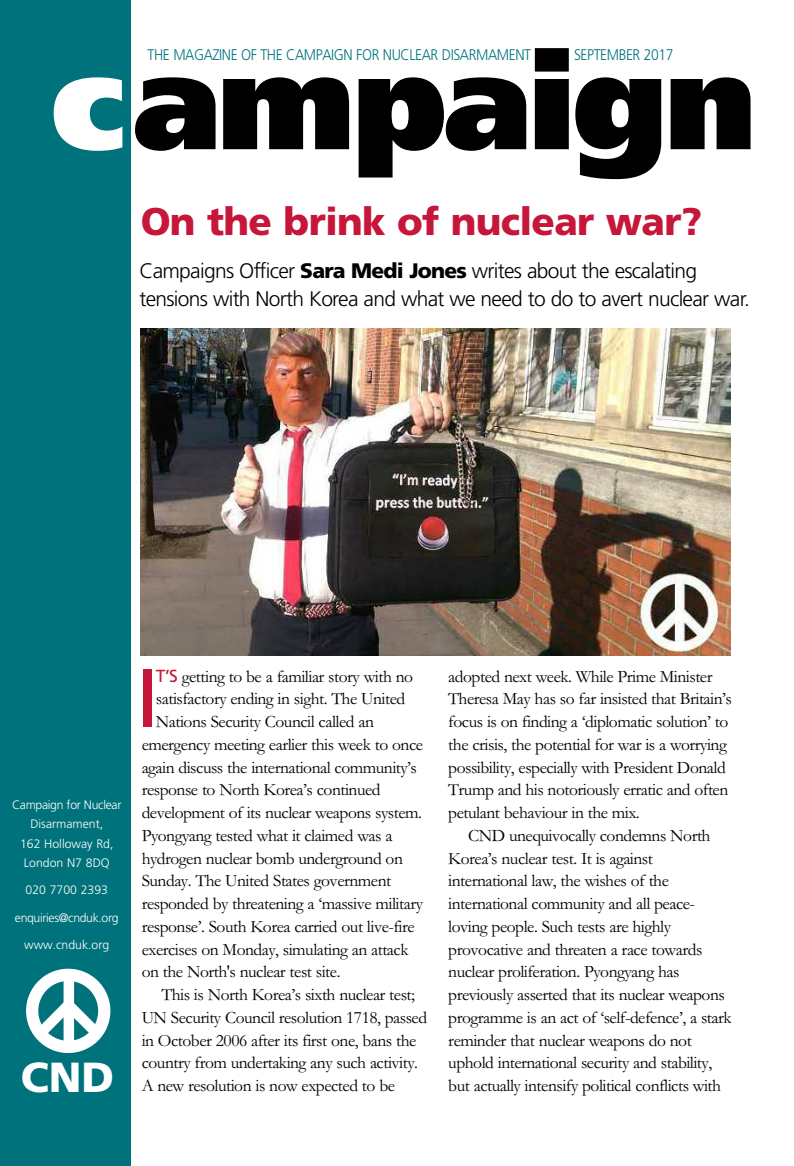
<style>
.page{position:relative;width:794px;height:1166px;background:#fff}
.page>*{position:absolute;margin:0;border:0;box-sizing:border-box;transform-origin:0 0}
.t1{font:900 134.75px "Frutiger";letter-spacing:-.02em;color:#000}
.t2{font:82.6px "Frutiger";color:#c61639}
.t3{font:900 42px "Frutiger";color:#fff}
.t4{font:900 38.5px "Frutiger";letter-spacing:-.02em;color:#c61639}
.t5{font:300 21px/28px "Frutiger";letter-spacing:-.035em;color:#000}
.t6{font:17.5px/22.8px "Garamond";letter-spacing:-.03em;color:#000}
.t7{font:300 15.4px "Frutiger";letter-spacing:-.03em;color:#00727b;scale:.9 1}
.t8{font:300 12.25px/19.2px "Frutiger";color:#fff;text-align:center}
.t9{font:300 12.25px "Frutiger";letter-spacing:-.03em;color:#fff}
.s1{color:#fff}
.s2{font-weight:900}
.s3{font-family:"Frutiger";color:#c61639}
</style>
<div class="page">
<div style="left:0;top:0;width:131px;height:1166px;background:#00727b"></div>
<svg style="left:26px;top:969px;width:84px;height:84px"></svg>
<div style="left:64px;top:973px;width:10px;height:71px;background:#fff"></div>
<img style="left:140px;top:328px;width:590px;height:328px">
<h1 class="t1" style="left:51px;top:48px;width:707px"><span class="s1">c</span>ampaign</h1>
<p class="t7" style="left:148px;top:49px;width:428px">THE MAGAZINE OF THE CAMPAIGN FOR NUCLEAR DISARMAMENT</p>
<p class="t7" style="left:574px;top:49px;width:112px">SEPTEMBER 2017</p>
<h3 class="t4" style="left:141px;top:206px;width:563px">On the brink of nuclear war?</h3>
<p class="t5" style="left:139px;top:258px;width:612px">Campaigns Officer <span class="s2">Sara Medi Jones</span> writes about the escalating tensions with North Korea and what we need to do to avert nuclear war.</p>
<p class="t8" style="left:12px;top:796px;width:111px">Campaign for Nuclear<br>Disarmament,<br>162 Holloway Rd,<br>London N7 8DQ</p>
<p class="t8" style="left:26px;top:881px;width:84px">020 7700 2393</p>
<p class="t9" style="left:15px;top:912px;width:105px">enquiries@cnduk.org</p>
<p class="t8" style="left:24px;top:936px;width:87px">www.cnduk.org</p>
<h3 class="t3" style="left:21px;top:1060px;width:95px">CND</h3>
<h2 class="t2" style="left:136px;top:665px;width:24px">I</h2>
<p class="t6" style="left:156px;top:664px;width:259px"><span class="s3">T’S</span> getting to be a familiar story with no</p>
<p class="t6" style="left:156px;top:687px;width:251px">satisfactory ending in sight. The United</p>
<p class="t6" style="left:156px;top:709px;width:220px">Nations Security Council called an</p>
<p class="t6" style="left:142px;top:732px;width:283px">emergency meeting earlier this week to once</p>
<p class="t6" style="left:142px;top:755px;width:277px">again discuss the international community’s</p>
<p class="t6" style="left:142px;top:778px;width:240px">response to North Korea’s continued</p>
<p class="t6" style="left:142px;top:800px;width:282px">development of its nuclear weapons system.</p>
<p class="t6" style="left:142px;top:823px;width:252px">Pyongyang tested what it claimed was a</p>
<p class="t6" style="left:142px;top:846px;width:263px">hydrogen nuclear bomb underground on</p>
<p class="t6" style="left:142px;top:869px;width:251px">Sunday. The United States government</p>
<p class="t6" style="left:142px;top:891px;width:283px">responded by threatening a ‘massive military</p>
<p class="t6" style="left:142px;top:914px;width:275px">response’. South Korea carried out live-fire</p>
<p class="t6" style="left:142px;top:937px;width:268px">exercises on Monday, simulating an attack</p>
<p class="t6" style="left:142px;top:960px;width:200px">on the North's nuclear test site.</p>
<p class="t6" style="left:161px;top:982px;width:255px">This is North Korea’s sixth nuclear test;</p>
<p class="t6" style="left:142px;top:1005px;width:287px">UN Security Council resolution 1718, passed</p>
<p class="t6" style="left:142px;top:1028px;width:276px">in October 2006 after its first one, bans the</p>
<p class="t6" style="left:142px;top:1051px;width:278px">country from undertaking any such activity.</p>
<p class="t6" style="left:142px;top:1073px;width:255px">A new resolution is now expected to be</p>
<p class="t6" style="left:448px;top:664px;width:285px">adopted next week. While Prime Minister Theresa May has so far insisted that Britain’s focus is on finding a ‘diplomatic solution’ to the crisis, the potential for war is a worrying possibility, especially with President Donald Trump and his notoriously erratic and often petulant behaviour in the mix.</p>
<p class="t6" style="left:448px;top:823px;width:285px;text-indent:20px">CND unequivocally condemns North Korea’s nuclear test. It is against international law, the wishes of the international community and all peace&shy;loving people. Such tests are highly provocative and threaten a race towards nuclear proliferation. Pyongyang has previously asserted that its nuclear weapons programme is an act of ‘self-defence’, a stark reminder that nuclear weapons do not uphold international security and stability, but actually intensify political conflicts with</p>
</div>
